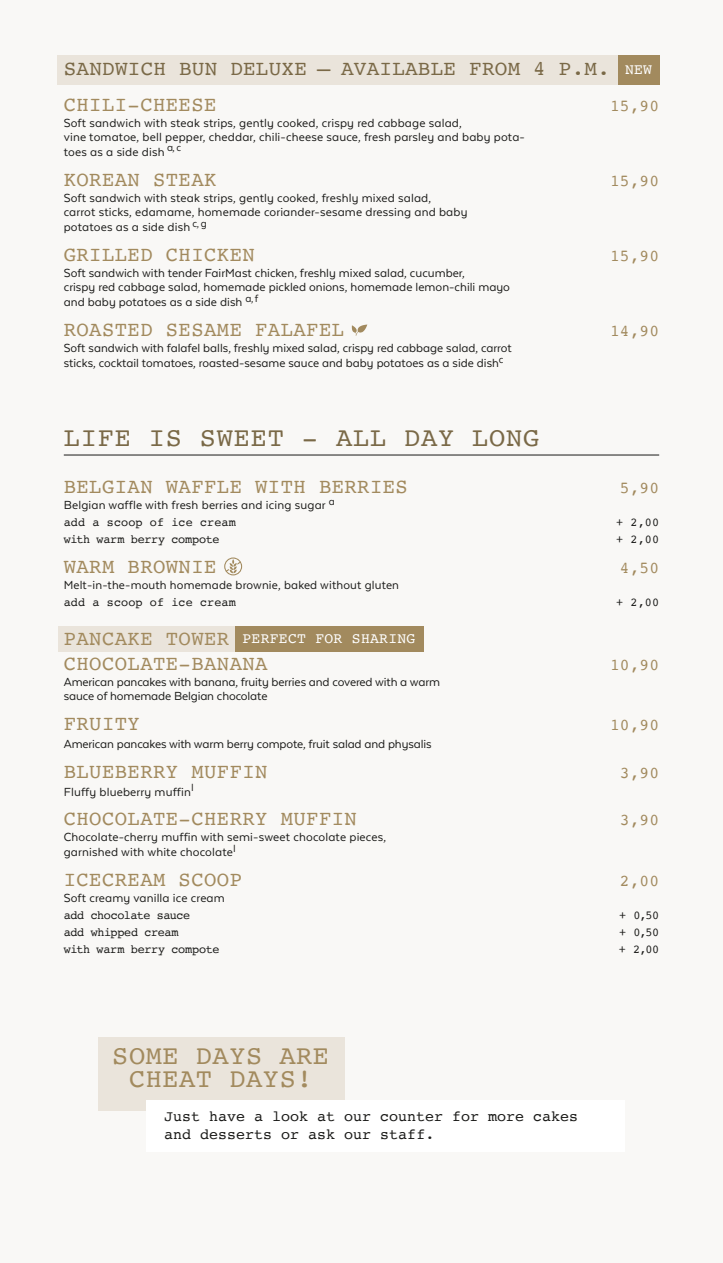
<style>
.page{position:relative;width:723px;height:1263px;background:#f9f8f6}
.page>*{position:absolute;margin:0;border:0;box-sizing:border-box;transform-origin:0 0}
.t1{font:27px "Courier";letter-spacing:.03em;color:#7a6947}
.t2{font:27px/23.2px "Courier";letter-spacing:.02em;color:#a28a5e;text-align:center}
.t3{font:21px "Courier";letter-spacing:.02em;color:#a28a5e}
.t4{font:21px "Courier";letter-spacing:.01em;color:#7a6947}
.t5{font:16.5px "Courier";letter-spacing:.01em;color:#a28a5e}
.t6{font:15px/18px "Courier";color:#1a1a18}
.t7{font:15px "Courier";letter-spacing:.02em;color:#fff}
.t8{font:13.5px/14.7px "Texta Alt";color:#1a1a18}
.t9{font:12px "Courier";letter-spacing:-.015em;color:#1a1a18}
.t10{font:12px "Courier";letter-spacing:.01em;color:#1a1a18}
.t11{font:12px "Courier";letter-spacing:-.035em;color:#1a1a18}
.s1{font-size:21px;color:#a28a5e}
</style>
<div class="page">
<div style="left:235px;top:626px;width:188px;height:25px;background:#a28a5e"></div>
<hr style="left:64px;top:455px;width:595px;height:1px;background:#1a1a18">
<div style="left:58px;top:626px;width:177px;height:25px;background:#eae4db"></div>
<svg style="left:224px;top:557px;width:18px;height:18px"></svg>
<div style="left:98px;top:1037px;width:247px;height:74px;background:#eae4db"></div>
<div style="left:146px;top:1100px;width:479px;height:52px;background:#fff"></div>
<div style="left:57px;top:55px;width:561px;height:30px;background:#eae4db"></div>
<svg style="left:352px;top:324px;width:15px;height:12px"></svg>
<div style="left:618px;top:55px;width:41px;height:30px;background:#a28a5e"></div>
<h2 class="t4" style="left:64px;top:52px;width:548px">SANDWICH BUN DELUXE – AVAILABLE FROM 4 P.M.</h2>
<h2 class="t3" style="left:64px;top:88px;width:154px">CHILI-CHEESE</h2>
<p class="t5" style="left:610px;top:93px;width:51px">15,90</p>
<p class="t8" style="left:64px;top:115px;width:463px">Soft sandwich with steak strips, gently cooked, crispy red cabbage salad,<br>vine tomatoe, bell pepper, cheddar, chili-cheese sauce, fresh parsley and baby pota&shy;toes as a side dish <sup>a,</sup> <sup>c</sup></p>
<h2 class="t3" style="left:64px;top:163px;width:154px">KOREAN STEAK</h2>
<p class="t5" style="left:610px;top:168px;width:51px">15,90</p>
<p class="t8" style="left:64px;top:190px;width:405px">Soft sandwich with steak strips, gently cooked, freshly mixed salad,<br>carrot sticks, edamame, homemade coriander-sesame dressing and baby potatoes as a side dish <sup>c,</sup> <sup>g</sup></p>
<h2 class="t3" style="left:64px;top:238px;width:192px">GRILLED CHICKEN</h2>
<p class="t5" style="left:610px;top:243px;width:51px">15,90</p>
<p class="t8" style="left:64px;top:265px;width:448px">Soft sandwich with tender FairMast chicken, freshly mixed salad, cucumber,<br>crispy red cabbage salad, homemade pickled onions, homemade lemon-chili mayo and baby potatoes as a side dish <sup>a,</sup> <sup>f</sup></p>
<h2 class="t3" style="left:64px;top:313px;width:282px">ROASTED SESAME FALAFEL</h2>
<p class="t5" style="left:610px;top:318px;width:51px">14,90</p>
<p class="t8" style="left:64px;top:340px;width:449px">Soft sandwich with falafel balls, freshly mixed salad, crispy red cabbage salad, carrot sticks, cocktail tomatoes, roasted-sesame sauce and baby potatoes as a side dish<sup>c</sup></p>
<p class="t7" style="left:625px;top:58px;width:29px">NEW</p>
<h1 class="t1" style="left:64px;top:416px;width:477px">LIFE IS SWEET - ALL DAY LONG</h1>
<h2 class="t3" style="left:64px;top:470px;width:346px">BELGIAN WAFFLE WITH BERRIES</h2>
<p class="t5" style="left:620px;top:475px;width:41px">5,90</p>
<p class="t8" style="left:64px;top:498px;width:272px">Belgian waffle with fresh berries and icing sugar <sup>a</sup></p>
<p class="t10" style="left:64px;top:513px;width:174px">add a scoop of ice cream</p>
<p class="t9" style="left:616px;top:513px;width:44px">+ 2,00</p>
<p class="t9" style="left:64px;top:530px;width:157px">with warm berry compote</p>
<p class="t9" style="left:616px;top:530px;width:44px">+ 2,00</p>
<h2 class="t3" style="left:64px;top:550px;width:154px">WARM BROWNIE</h2>
<p class="t5" style="left:620px;top:555px;width:41px">4,50</p>
<p class="t8" style="left:64px;top:578px;width:337px">Melt-in-the-mouth homemade brownie, baked without gluten</p>
<p class="t10" style="left:64px;top:593px;width:174px">add a scoop of ice cream</p>
<p class="t9" style="left:616px;top:593px;width:44px">+ 2,00</p>
<p class="t7" style="left:64px;top:627px;width:353px"><span class="s1">PANCAKE TOWER</span> PERFECT FOR SHARING</p>
<h2 class="t3" style="left:64px;top:647px;width:205px">CHOCOLATE-BANANA</h2>
<p class="t5" style="left:610px;top:652px;width:51px">10,90</p>
<p class="t8" style="left:64px;top:675px;width:378px;line-height:14.2px">American pancakes with banana, fruity berries and covered with a warm sauce of homemade Belgian chocolate</p>
<h2 class="t3" style="left:64px;top:707px;width:78px">FRUITY</h2>
<p class="t5" style="left:610px;top:712px;width:51px">10,90</p>
<p class="t8" style="left:64px;top:736px;width:369px">American pancakes with warm berry compote, fruit salad and physalis</p>
<h2 class="t3" style="left:64px;top:755px;width:205px">BLUEBERRY MUFFIN</h2>
<p class="t5" style="left:620px;top:760px;width:41px">3,90</p>
<p class="t8" style="left:64px;top:784px;width:131px">Fluffy blueberry muffin<sup>I</sup></p>
<h2 class="t3" style="left:64px;top:802px;width:295px">CHOCOLATE-CHERRY MUFFIN</h2>
<p class="t5" style="left:620px;top:807px;width:41px">3,90</p>
<p class="t8" style="left:64px;top:830px;width:324px">Chocolate-cherry muffin with semi-sweet chocolate pieces, garnished with white chocolate<sup>I</sup></p>
<h2 class="t3" style="left:64px;top:863px;width:180px">ICECREAM SCOOP</h2>
<p class="t5" style="left:620px;top:868px;width:41px">2,00</p>
<p class="t8" style="left:64px;top:891px;width:163px">Soft creamy vanilla ice cream</p>
<p class="t11" style="left:64px;top:906px;width:128px">add chocolate sauce</p>
<p class="t9" style="left:619px;top:906px;width:42px">+ 0,50</p>
<p class="t9" style="left:64px;top:923px;width:116px">add whipped cream</p>
<p class="t9" style="left:619px;top:923px;width:42px">+ 0,50</p>
<p class="t9" style="left:64px;top:940px;width:157px">with warm berry compote</p>
<p class="t9" style="left:619px;top:940px;width:42px">+ 2,00</p>
<h1 class="t2" style="left:112px;top:1043px;width:218px">SOME DAYS ARE<br>CHEAT DAYS!</h1>
<p class="t6" style="left:164px;top:1107px;width:416px">Just have a look at our counter for more cakes and desserts or ask our staff.</p>
</div>
